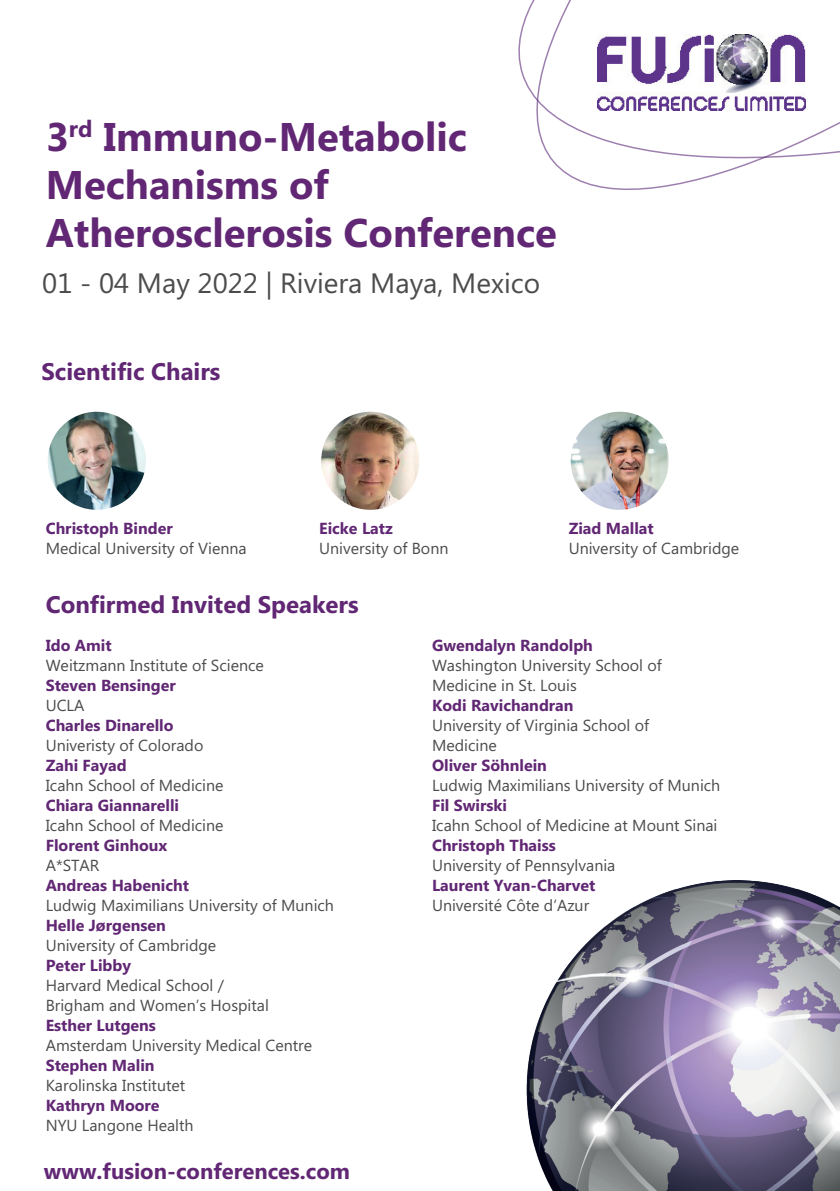
<style>
.page{position:relative;width:840px;height:1191px;background:#fff}
.page>*{position:absolute;margin:0;border:0;box-sizing:border-box;transform-origin:0 0}
.t1{font:700 40px/48px "Microsoft Phags Pa";color:#612774}
.t2{font:28px "Microsoft Phags Pa";color:#4d4c4c}
.t3{font:700 24px "Microsoft Phags Pa";color:#612774}
.t4{font:700 22px "Microsoft Phags Pa";color:#612774}
.t5{font:16px/20px "Microsoft Phags Pa";color:#4d4c4c}
.t6{font:700 16px "Microsoft Phags Pa";color:#612774}
</style>
<div class="page">
<img style="left:526px;top:880px;width:313px;height:311px">
<img style="left:47px;top:411px;width:100px;height:100px;border-radius:50px">
<div style="left:46px;top:410px;width:102px;height:102px;border:2px solid #fff;border-radius:50%"></div>
<img style="left:320px;top:411px;width:100px;height:100px;border-radius:50px">
<div style="left:319px;top:410px;width:102px;height:102px;border:2px solid #fff;border-radius:50%"></div>
<img style="left:569px;top:411px;width:100px;height:100px;border-radius:50px">
<div style="left:568px;top:410px;width:102px;height:102px;border:2px solid #fff;border-radius:50%"></div>
<svg style="left:518px;top:0;width:321px;height:190px"></svg>
<h1 class="t1" style="left:46px;top:110px;width:512px">3<sup>rd</sup> Immuno-Metabolic<br>Mechanisms of<br>Atherosclerosis Conference</h1>
<h2 class="t2" style="left:42px;top:263px;width:499px">01 - 04 May 2022 | Riviera Maya, Mexico</h2>
<h3 class="t3" style="left:41px;top:354px;width:180px">Scientific Chairs</h3>
<p class="t6" style="left:46px;top:516px;width:128px">Christoph Binder</p>
<p class="t5" style="left:46px;top:537px;width:202px">Medical University of Vienna</p>
<p class="t6" style="left:319px;top:516px;width:75px">Eicke Latz</p>
<p class="t5" style="left:319px;top:537px;width:131px">University of Bonn</p>
<h3 class="t3" style="left:46px;top:587px;width:314px">Confirmed Invited Speakers</h3>
<p class="t6" style="left:568px;top:516px;width:87px">Ziad Mallat</p>
<p class="t5" style="left:568px;top:537px;width:172px">University of Cambridge</p>
<p class="t6" style="left:46px;top:633px;width:67px">Ido Amit</p>
<p class="t5" style="left:46px;top:654px;width:220px">Weitzmann Institute of Science</p>
<p class="t6" style="left:46px;top:673px;width:132px">Steven Bensinger</p>
<p class="t5" style="left:46px;top:694px;width:40px">UCLA</p>
<p class="t6" style="left:46px;top:713px;width:129px">Charles Dinarello</p>
<p class="t5" style="left:46px;top:734px;width:159px">Univeristy of Colorado</p>
<p class="t6" style="left:46px;top:753px;width:82px">Zahi Fayad</p>
<p class="t5" style="left:46px;top:774px;width:179px">Icahn School of Medicine</p>
<p class="t6" style="left:46px;top:793px;width:135px">Chiara Giannarelli</p>
<p class="t5" style="left:46px;top:814px;width:179px">Icahn School of Medicine</p>
<p class="t6" style="left:46px;top:833px;width:123px">Florent Ginhoux</p>
<p class="t5" style="left:46px;top:854px;width:55px">A*STAR</p>
<p class="t6" style="left:46px;top:873px;width:145px">Andreas Habenicht</p>
<p class="t5" style="left:46px;top:894px;width:290px">Ludwig Maximilians University of Munich</p>
<p class="t6" style="left:46px;top:913px;width:121px">Helle Jørgensen</p>
<p class="t5" style="left:46px;top:934px;width:172px">University of Cambridge</p>
<p class="t6" style="left:46px;top:953px;width:87px">Peter Libby</p>
<p class="t5" style="left:46px;top:974px;width:224px">Harvard Medical School /<br>Brigham and Women’s Hospital</p>
<p class="t6" style="left:46px;top:1013px;width:112px">Esther Lutgens</p>
<p class="t5" style="left:46px;top:1034px;width:268px">Amsterdam University Medical Centre</p>
<p class="t6" style="left:46px;top:1053px;width:110px">Stephen Malin</p>
<p class="t5" style="left:46px;top:1074px;width:141px">Karolinska Institutet</p>
<p class="t6" style="left:46px;top:1093px;width:115px">Kathryn Moore</p>
<p class="t5" style="left:46px;top:1114px;width:149px">NYU Langone Health</p>
<h3 class="t4" style="left:44px;top:1155px;width:307px">www.fusion-conferences.com</h3>
<p class="t6" style="left:432px;top:633px;width:162px">Gwendalyn Randolph</p>
<p class="t5" style="left:432px;top:654px;width:231px">Washington University School of<br>Medicine in St. Louis</p>
<p class="t6" style="left:432px;top:693px;width:143px">Kodi Ravichandran</p>
<p class="t5" style="left:432px;top:714px;width:218px">University of Virginia School of<br>Medicine</p>
<p class="t6" style="left:432px;top:753px;width:116px">Oliver Söhnlein</p>
<p class="t5" style="left:432px;top:774px;width:290px">Ludwig Maximilians University of Munich</p>
<p class="t6" style="left:432px;top:793px;width:76px">Fil Swirski</p>
<p class="t5" style="left:432px;top:814px;width:287px">Icahn School of Medicine at Mount Sinai</p>
<p class="t6" style="left:432px;top:833px;width:125px">Christoph Thaiss</p>
<p class="t5" style="left:432px;top:854px;width:185px">University of Pennsylvania</p>
<p class="t6" style="left:432px;top:873px;width:165px">Laurent Yvan-Charvet</p>
<p class="t5" style="left:432px;top:894px;width:159px">Université Côte d’Azur</p>
</div>
